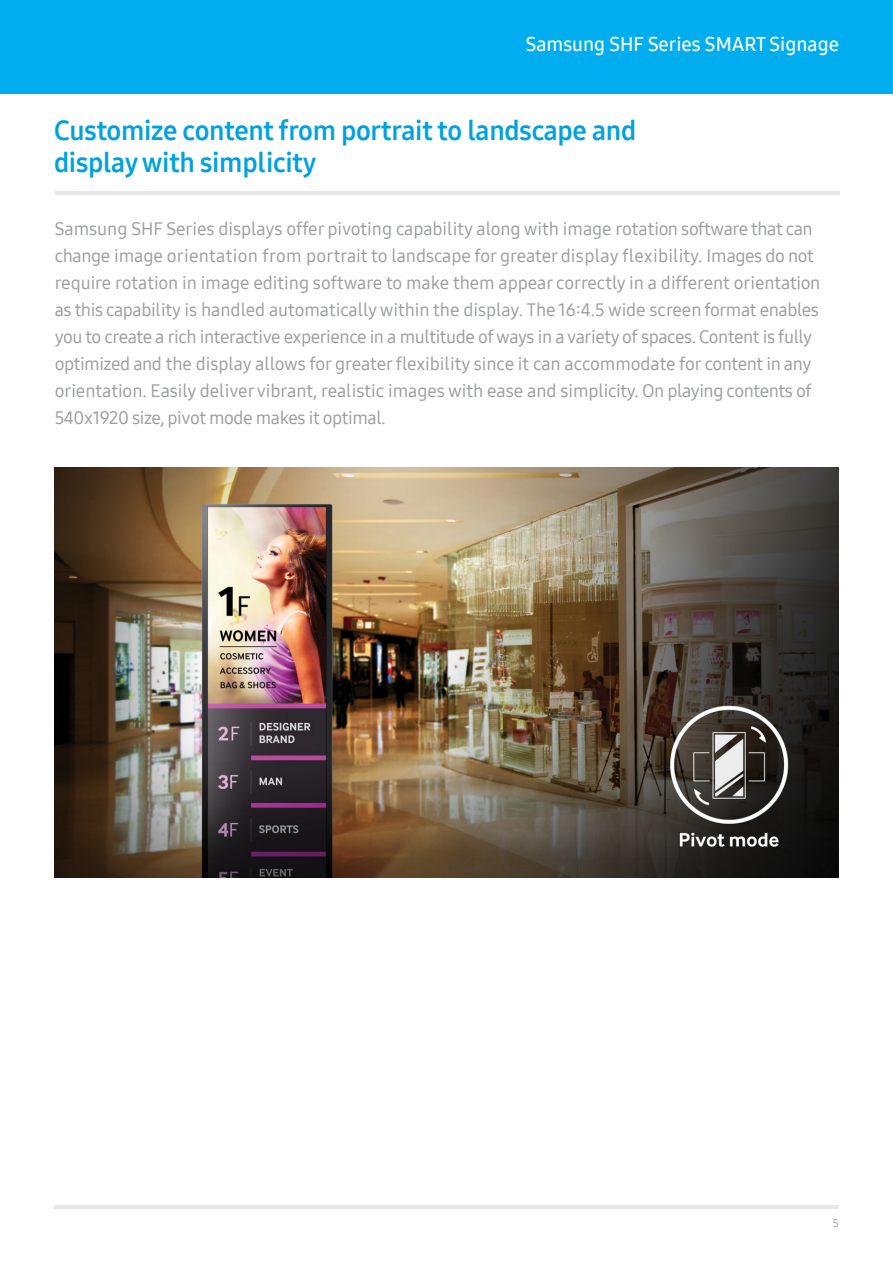
<style>
.page{position:relative;width:893px;height:1263px;background:#fff}
.page>*{position:absolute;margin:0;border:0;box-sizing:border-box;transform-origin:0 0}
.t1{font:27px/32.4px "Samsung One 700";letter-spacing:-.01em;color:#00a1df}
.t2{font:19.5px "Samsung One 600";color:#fff}
.t3{font:18px/27px "Samsung One 500";letter-spacing:-.005em;color:#9c9ea1}
.t4{font:11.25px "Samsung One 400";color:#939598}
</style>
<div class="page">
<div style="left:0;top:0;width:893px;height:94px;background:#00aeef"></div>
<hr style="left:54px;top:1206px;width:785px;height:3px;background:#e6e7e8">
<img style="left:54px;top:468px;width:785px;height:409px">
<hr style="left:55px;top:191px;width:785px;height:3px;background:#e6e7e8">
<p class="t2" style="left:526px;top:31px;width:315px">Samsung SHF Series SMART Signage</p>
<h1 class="t1" style="left:54px;top:114px;width:584px">Customize content from portrait to landscape and display with simplicity</h1>
<p class="t3" style="left:55px;top:215px;width:767px">Samsung SHF Series displays offer pivoting capability along with image rotation software that can change image orientation from portrait to landscape for greater display flexibility. Images do not require rotation in image editing software to make them appear correctly in a different orientation as this capability is handled automatically within the display. The 16:4.5 wide screen format enables you to create a rich interactive experience in a multitude of ways in a variety of spaces. Content is fully optimized and the display allows for greater flexibility since it can accommodate for content in any orientation. Easily deliver vibrant, realistic images with ease and simplicity. On playing contents of 540x1920 size, pivot mode makes it optimal.</p>
<p class="t4" style="left:833px;top:1215px;width:8px">5</p>
</div>
